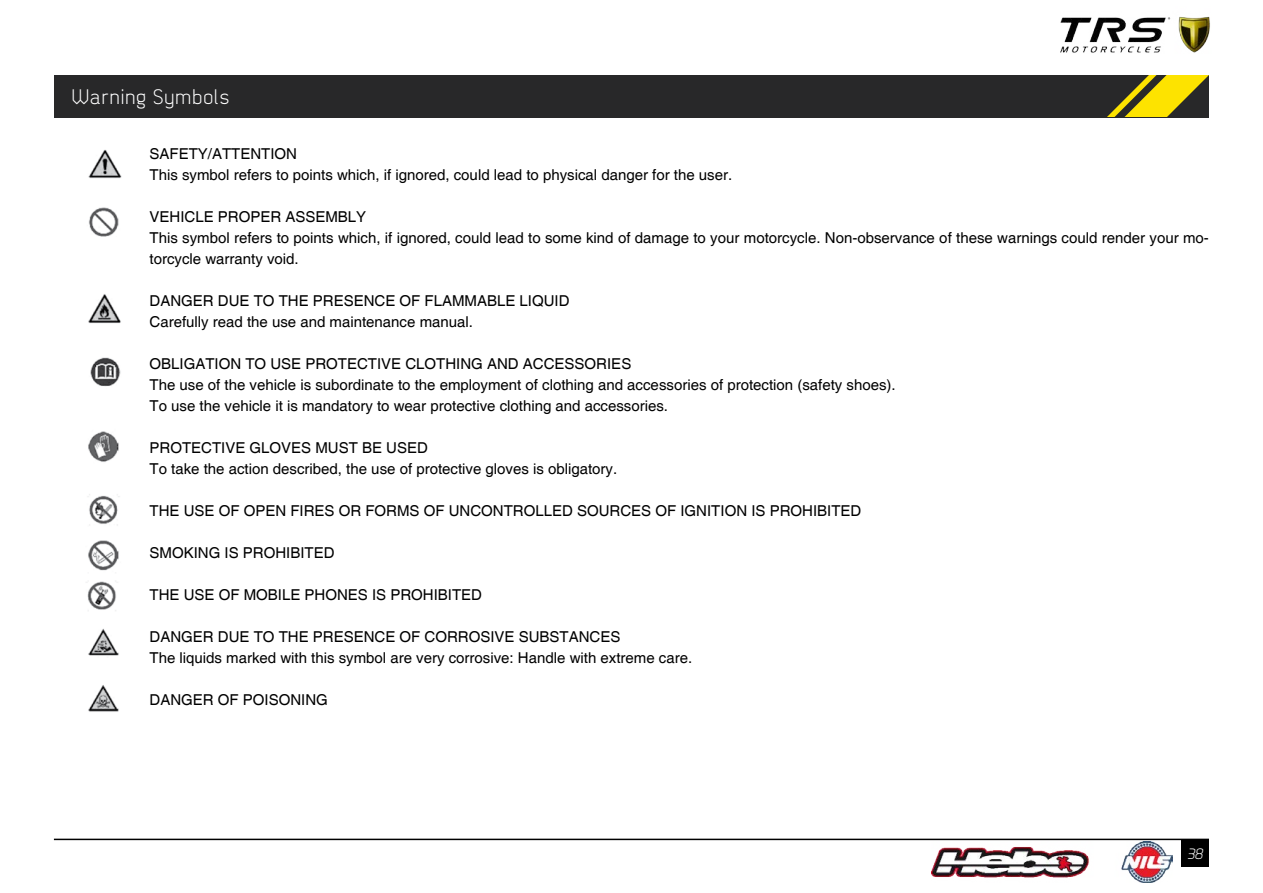
<style>
.page{position:relative;width:1263px;height:893px;background:#fff}
.page>*{position:absolute;margin:0;border:0;box-sizing:border-box;transform-origin:0 0}
.t1{font:21px "Dekar";letter-spacing:.05em;color:#fff}
.t2{font:15px/21px "Helvetica";color:#000}
.t3{font:italic 15px "Dekar";color:#fff}
</style>
<div class="page">
<div style="left:1181px;top:839px;width:28px;height:28px;background:#000"></div>
<img style="left:931px;top:842px;width:242px;height:40px">
<img style="left:1060px;top:16px;width:150px;height:37px">
<div style="left:54px;top:75px;width:1155px;height:42px;background:#282829"></div>
<svg style="left:1107px;top:75px;width:102px;height:42px"></svg>
<hr style="left:54px;top:839px;width:1155px;height:1px;background:#000">
<img style="left:88px;top:150px;width:34px;height:29px">
<img style="left:89px;top:207px;width:30px;height:29px">
<img style="left:88px;top:294px;width:33px;height:29px">
<img style="left:90px;top:357px;width:31px;height:30px">
<img style="left:88px;top:431px;width:31px;height:31px">
<img style="left:88px;top:494px;width:32px;height:32px">
<img style="left:88px;top:540px;width:31px;height:31px">
<img style="left:86px;top:581px;width:32px;height:30px">
<img style="left:88px;top:628px;width:31px;height:28px">
<img style="left:88px;top:685px;width:31px;height:27px">
<h1 class="t1" style="left:72px;top:86px;width:159px">Warning Symbols</h1>
<p class="t2" style="left:149px;top:144px;width:584px">SAFETY/ATTENTION<br>This symbol refers to points which, if ignored, could lead to physical danger for the user.</p>
<p class="t2" style="left:149px;top:207px;width:1061px">VEHICLE PROPER ASSEMBLY<br>This symbol refers to points which, if ignored, could lead to some kind of damage to your motorcycle. Non-observance of these warnings could render your mo&shy;torcycle warranty void.</p>
<p class="t2" style="left:149px;top:291px;width:422px">DANGER DUE TO THE PRESENCE OF FLAMMABLE LIQUID<br>Carefully read the use and maintenance manual.</p>
<p class="t2" style="left:149px;top:354px;width:748px">OBLIGATION TO USE PROTECTIVE CLOTHING AND ACCESSORIES<br>The use of the vehicle is subordinate to the employment of clothing and accessories of protection (safety shoes).<br>To use the vehicle it is mandatory to wear protective clothing and accessories.</p>
<p class="t2" style="left:149px;top:438px;width:469px">PROTECTIVE GLOVES MUST BE USED<br>To take the action described, the use of protective gloves is obligatory.</p>
<p class="t2" style="left:149px;top:501px;width:713px">THE USE OF OPEN FIRES OR FORMS OF UNCONTROLLED SOURCES OF IGNITION IS PROHIBITED</p>
<p class="t2" style="left:149px;top:543px;width:187px">SMOKING IS PROHIBITED</p>
<p class="t2" style="left:149px;top:585px;width:334px">THE USE OF MOBILE PHONES IS PROHIBITED</p>
<p class="t2" style="left:149px;top:627px;width:544px">DANGER DUE TO THE PRESENCE OF CORROSIVE SUBSTANCES<br>The liquids marked with this symbol are very corrosive: Handle with extreme care.</p>
<p class="t2" style="left:149px;top:690px;width:180px">DANGER OF POISONING</p>
<p class="t3" style="left:1187px;top:846px;width:20px">38</p>
</div>
